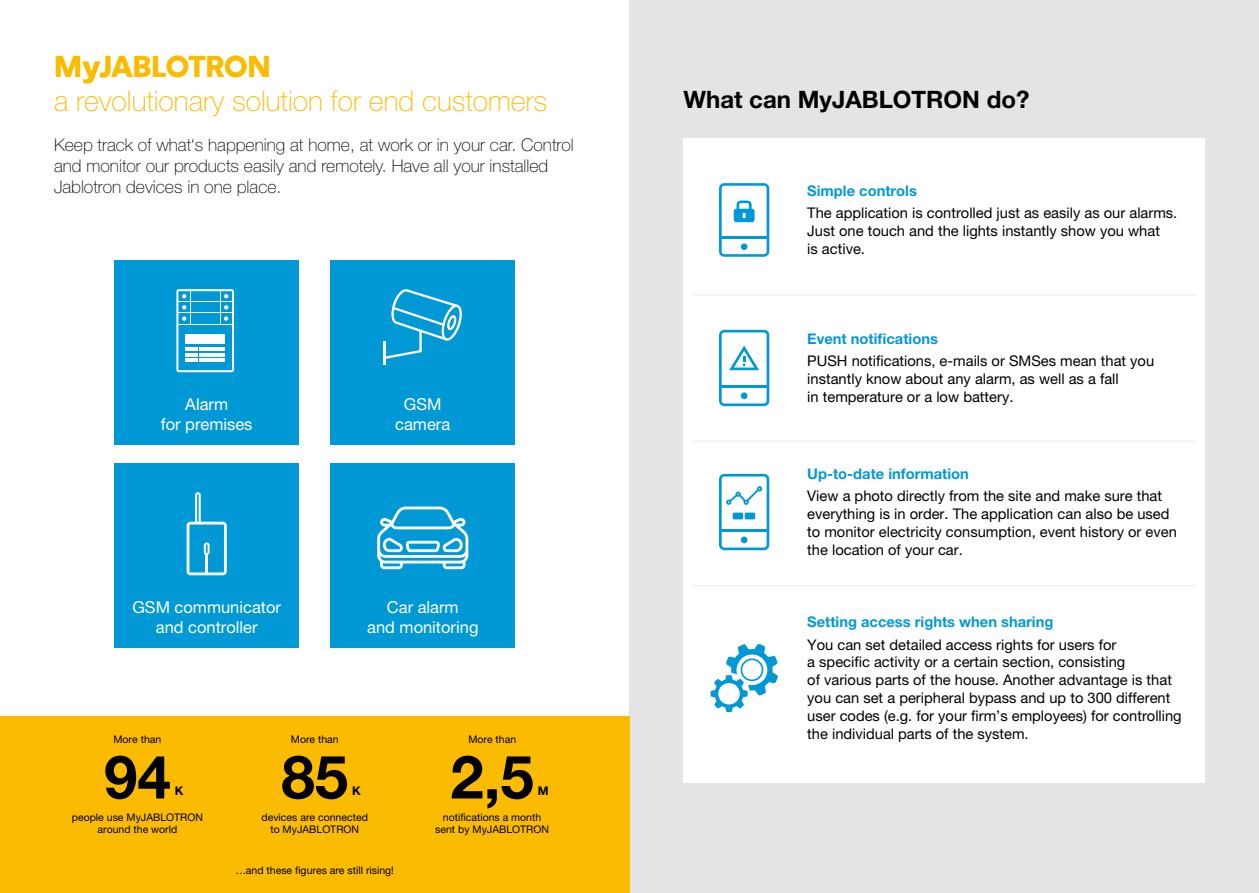
<style>
.page{position:relative;width:1259px;height:893px;background:#fff}
.page>*{position:absolute;margin:0;border:0;box-sizing:border-box;transform-origin:0 0}
.t1{font:700 60px "Helvetica Neue LT Pro";color:#000}
.t2{font:30px "Jablotronvers";color:#fabb00}
.t3{font:100 28.5px "Helvetica Neue LT Pro";color:#fabb00}
.t4{font:700 24px "Helvetica Neue LT Pro";color:#000}
.t5{font:100 17.55px/21px "Helvetica Neue LT Pro";color:#000}
.t6{font:16.5px/19.8px "Helvetica Neue LT Pro";color:#fff;text-align:center}
.t7{font:14.7px/18px "Helvetica Neue LT Pro";color:#000}
.t8{font:700 14.7px "Helvetica Neue LT Pro";color:#0099d5}
.t9{font:700 12px "Helvetica Neue LT Pro";color:#000}
.t10{font:10.5px/12.6px "Helvetica Neue LT Pro";color:#000;text-align:center}
.s1{font-family:"Arial";font-weight:900}
</style>
<div class="page">
<div style="left:629px;top:0;width:630px;height:893px;background:#e3e4e4"></div>
<div style="left:683px;top:139px;width:522px;height:644px;background:#fff"></div>
<div style="left:115px;top:261px;width:184px;height:184px;background:#0099d5"></div>
<div style="left:331px;top:261px;width:184px;height:184px;background:#0099d5"></div>
<div style="left:115px;top:464px;width:184px;height:184px;background:#0099d5"></div>
<div style="left:331px;top:464px;width:184px;height:184px;background:#0099d5"></div>
<div style="left:0;top:716px;width:629px;height:177px;background:#fabb00"></div>
<svg style="left:176px;top:289px;width:58px;height:83px"></svg>
<hr style="left:384px;top:341px;width:2px;height:24px;background:#fff">
<svg style="left:386px;top:289px;width:76px;height:70px"></svg>
<svg style="left:710px;top:644px;width:68px;height:68px"></svg>
<div style="left:718px;top:683px;width:22px;height:21px;background:#fff;border-radius:50%"></div>
<svg style="left:187px;top:492px;width:40px;height:83px"></svg>
<svg style="left:377px;top:507px;width:91px;height:62px"></svg>
<svg style="left:719px;top:183px;width:50px;height:74px"></svg>
<svg style="left:719px;top:330px;width:50px;height:76px"></svg>
<svg style="left:719px;top:474px;width:50px;height:76px"></svg>
<div style="left:732px;top:513px;width:11px;height:6px;background:#0099d5"></div>
<div style="left:744px;top:513px;width:11px;height:6px;background:#0099d5"></div>
<hr style="left:692px;top:294px;width:504px;height:2px;background:#f2f2f3">
<hr style="left:692px;top:441px;width:504px;height:1px;background:#f2f2f3">
<hr style="left:692px;top:585px;width:504px;height:2px;background:#f2f2f3">
<h2 class="t2" style="left:54px;top:48px;width:218px">M<span class="s1">y</span>JABLOTRON</h2>
<h3 class="t3" style="left:54px;top:84px;width:495px">a revolutionary solution for end customers</h3>
<p class="t5" style="left:54px;top:134px;width:521px">Keep track of what‘s happening at home, at work or in your car. Control and monitor our products easily and remotely. Have all your installed<br>Jablotron devices in one place.</p>
<p class="t6" style="left:161px;top:394px;width:93px">Alarm<br>for premises</p>
<p class="t6" style="left:395px;top:394px;width:57px">GSM camera</p>
<p class="t6" style="left:132px;top:597px;width:150px">GSM communicator and controller</p>
<p class="t6" style="left:367px;top:597px;width:113px">Car alarm<br>and monitoring</p>
<p class="t10" style="left:113px;top:733px;width:49px">More than</p>
<p class="t10" style="left:291px;top:733px;width:49px">More than</p>
<p class="t10" style="left:468px;top:733px;width:49px">More than</p>
<h1 class="t1" style="left:104px;top:740px;width:68px">94</h1>
<h1 class="t1" style="left:281px;top:740px;width:68px">85</h1>
<h1 class="t1" style="left:450px;top:740px;width:85px">2,5</h1>
<p class="t9" style="left:175px;top:784px;width:10px">K</p>
<p class="t9" style="left:352px;top:784px;width:10px">K</p>
<p class="t10" style="left:72px;top:810px;width:133px">people use MyJABLOTRON around the world</p>
<p class="t10" style="left:261px;top:810px;width:108px">devices are connected to MyJABLOTRON</p>
<p class="t10" style="left:435px;top:810px;width:115px">notifications a month sent by MyJABLOTRON</p>
<p class="t9" style="left:538px;top:784px;width:12px">M</p>
<p class="t10" style="left:235px;top:863px;width:160px">…and these figures are still rising!</p>
<h3 class="t4" style="left:683px;top:84px;width:347px">What can MyJABLOTRON do?</h3>
<p class="t8" style="left:807px;top:182px;width:111px">Simple controls</p>
<p class="t7" style="left:807px;top:204px;width:371px">The application is controlled just as easily as our alarms.<br>Just one touch and the lights instantly show you what<br>is active.</p>
<p class="t8" style="left:807px;top:330px;width:132px">Event notifications</p>
<p class="t7" style="left:807px;top:352px;width:348px">PUSH notifications, e-mails or SMSes mean that you instantly know about any alarm, as well as a fall<br>in temperature or a low battery.</p>
<p class="t8" style="left:807px;top:465px;width:163px">Up-to-date information</p>
<p class="t7" style="left:807px;top:487px;width:371px">View a photo directly from the site and make sure that everything is in order. The application can also be used to monitor electricity consumption, event history or even the location of your car.</p>
<p class="t8" style="left:807px;top:613px;width:248px">Setting access rights when sharing</p>
<p class="t7" style="left:807px;top:635px;width:376px">You can set detailed access rights for users for<br>a specific activity or a certain section, consisting<br>of various parts of the house. Another advantage is that you can set a peripheral bypass and up to 300 different user codes (e.g. for your firm’s employees) for controlling the individual parts of the system.</p>
</div>
